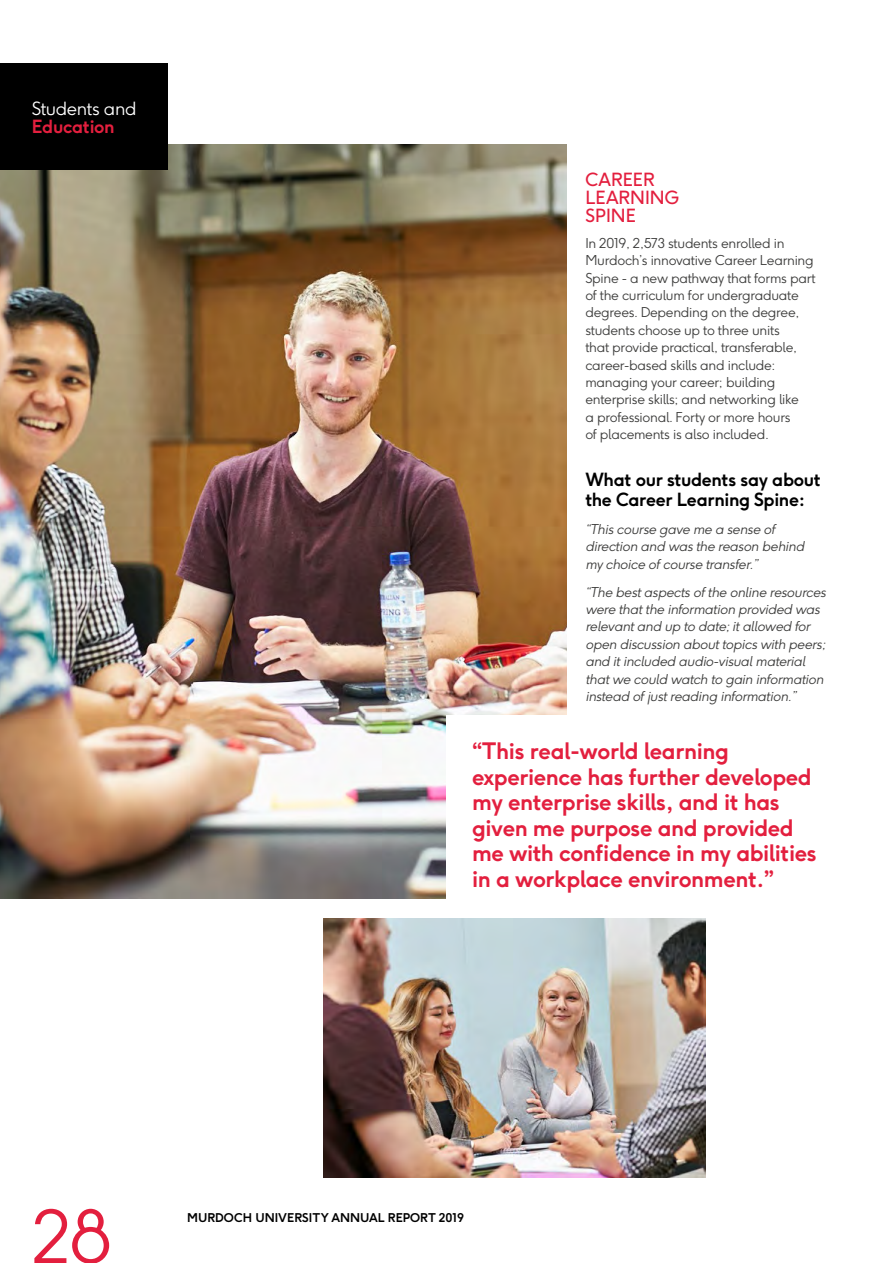
<style>
.page{position:relative;width:893px;height:1263px;background:#fff}
.page>*{position:absolute;margin:0;border:0;box-sizing:border-box;transform-origin:0 0}
.t1{font:300 72px "F37 Ginger";color:#e31f3e}
.t2{font:700 22.5px/25.5px "F37 Ginger";letter-spacing:-.02em;color:#e31f3e}
.t3{font:700 18px/19.5px "F37 Ginger";letter-spacing:-.02em;color:#000}
.t4{font:18px/18px "F37 Ginger";color:#e31f3e}
.t5{font:300 18px "F37 Ginger";letter-spacing:-.02em;color:#fff}
.t6{font:700 18px "F37 Ginger";letter-spacing:-.02em;color:#e31f3e}
.t7{font:300 13.5px/17.4px "F37 Ginger";letter-spacing:-.02em;color:#3c3c3b}
.t8{font:italic 300 13.5px/17.4px "F37 Ginger";letter-spacing:-.02em;color:#3c3c3b}
.t9{font:700 12px "F37 Ginger";color:#000}
</style>
<div class="page">
<img style="left:0;top:145px;width:567px;height:754px">
<div style="left:0;top:64px;width:167px;height:106px;background:#000"></div>
<div style="left:446px;top:716px;width:400px;height:231px;background:#fff"></div>
<img style="left:323px;top:918px;width:383px;height:260px">
<h3 class="t5" style="left:32px;top:101px;width:106px">Students and</h3>
<h3 class="t6" style="left:32px;top:119px;width:84px">Education</h3>
<h3 class="t4" style="left:585px;top:172px;width:96px">CAREER<br>LEARNING<br>SPINE</h3>
<p class="t7" style="left:585px;top:235px;width:232px">In 2019, 2,573 students enrolled in Murdoch’s innovative Career Learning Spine - a new pathway that forms part of the curriculum for undergraduate degrees. Depending on the degree, students choose up to three units<br>that provide practical, transferable, career-based skills and include: managing your career; building enterprise skills; and networking like<br>a professional. Forty or more hours<br>of placements is also included.</p>
<h3 class="t3" style="left:585px;top:472px;width:237px">What our students say about the Career Learning Spine:</h3>
<p class="t8" style="left:585px;top:520px;width:220px">“This course gave me a sense of direction and was the reason behind my choice of course transfer.”</p>
<p class="t8" style="left:585px;top:583px;width:242px">“The best aspects of the online resources were that the information provided was relevant and up to date; it allowed for open discussion about topics with peers; and it included audio-visual material that we could watch to gain information instead of just reading information.”</p>
<h2 class="t2" style="left:472px;top:740px;width:346px">“This real-world learning experience has further developed my enterprise skills, and it has given me purpose and provided me with confidence in my abilities in a workplace environment.”</h2>
<h1 class="t1" style="left:32px;top:1205px;width:83px">28</h1>
<p class="t9" style="left:187px;top:1212px;width:279px">MURDOCH UNIVERSITY ANNUAL REPORT 2019</p>
</div>
